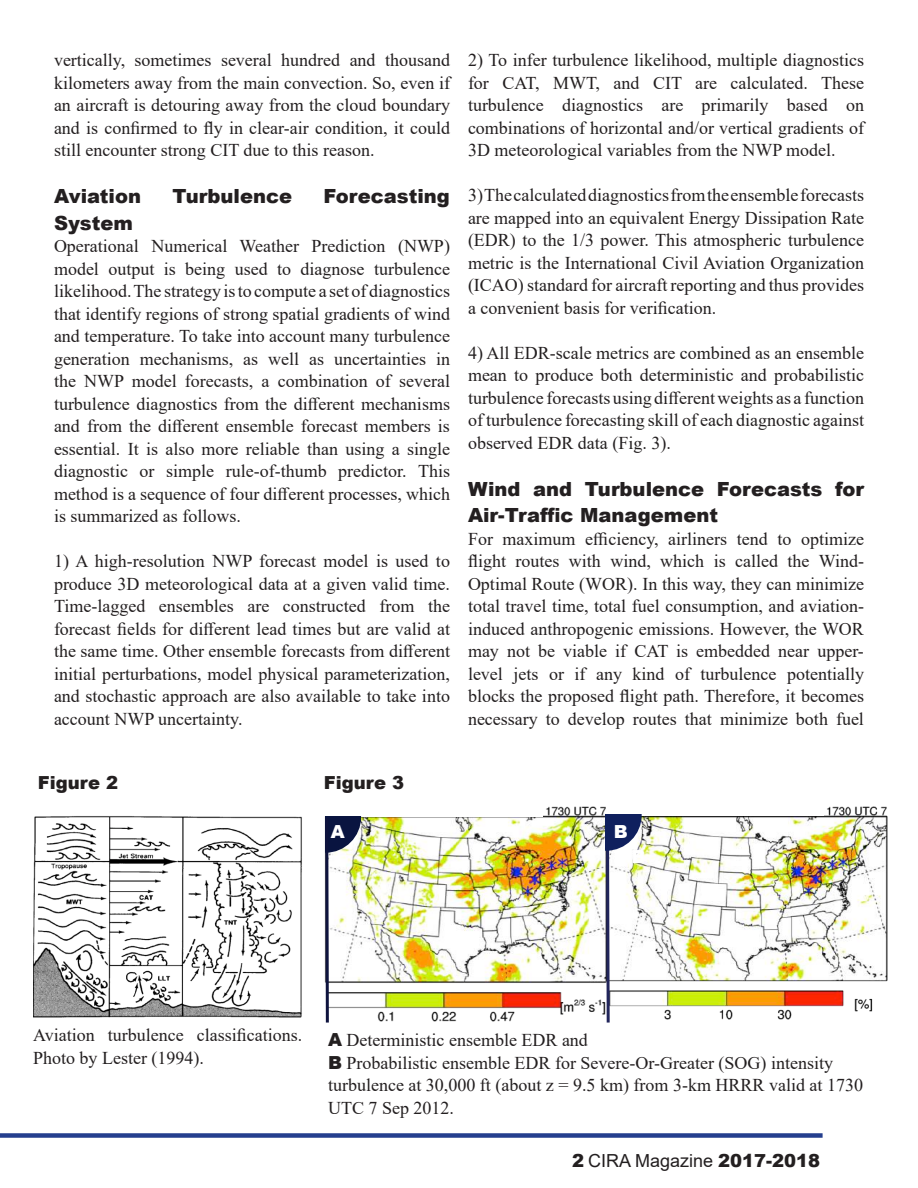
<style>
.page{position:relative;width:918px;height:1188px;background:#fff}
.page>*{position:absolute;margin:0;border:0;box-sizing:border-box;transform-origin:0 0}
.t1{font:900 19.5px/26.2px "Arial";color:#231f20}
.t2{font:18px/22.5px "Times New Roman";color:#231f20;text-align:justify}
.t3{font:18px "Arial";color:#231f20}
.t4{font:900 18px "Arial";color:#231f20}
.t5{font:900 18px "Arial";color:#fff}
.s1{font-family:"Arial";font-weight:900}
.s2{font-weight:900}
</style>
<div class="page">
<div style="left:0;top:1133px;width:823px;height:5px;background:#253f8e"></div>
<img style="left:33px;top:816px;width:269px;height:202px">
<img style="left:361px;top:806px;width:244px;height:216px">
<img style="left:605px;top:806px;width:282px;height:214px">
<div style="left:606px;top:800px;width:218px;height:16px;background:#fff"></div>
<div style="left:325px;top:804px;width:218px;height:13px;background:#fff"></div>
<svg style="left:604px;top:815px;width:38px;height:208px"></svg>
<svg style="left:324px;top:816px;width:37px;height:207px"></svg>
<p class="t2" style="left:54px;top:49px;width:398px">vertically, sometimes several hundred and thousand kilometers away from the main convection. So, even if an aircraft is detouring away from the cloud boundary and is confirmed to fly in clear-air condition, it could still encounter strong CIT due to this reason.</p>
<p class="t1" style="left:54px;top:183px;width:89px">Aviation</p>
<p class="t1" style="left:173px;top:183px;width:121px">Turbulence</p>
<p class="t1" style="left:324px;top:183px;width:128px">Forecasting</p>
<p class="t1" style="left:54px;top:209px;width:81px">System</p>
<p class="t2" style="left:54px;top:234px;width:398px">Operational Numerical Weather Prediction (NWP) model output is being used to diagnose turbulence likelihood. The strategy is to compute a set of diagnostics that identify regions of strong spatial gradients of wind and temperature. To take into account many turbulence generation mechanisms, as well as uncertainties in the NWP model forecasts, a combination of several turbulence diagnostics from the different mechanisms and from the different ensemble forecast members is essential. It is also more reliable than using a single diagnostic or simple rule-of-thumb predictor. This method is a sequence of four different processes, which is summarized as follows.</p>
<p class="t2" style="left:54px;top:549px;width:398px">1) A high-resolution NWP forecast model is used to produce 3D meteorological data at a given valid time.<br>Time-lagged ensembles are constructed from the forecast fields for different lead times but are valid at the same time. Other ensemble forecasts from different initial perturbations, model physical parameterization, and stochastic approach are also available to take into account NWP uncertainty.</p>
<p class="t2" style="left:468px;top:49px;width:398px">2) To infer turbulence likelihood, multiple diagnostics for CAT, MWT, and CIT are calculated. These turbulence diagnostics are primarily based on combinations of horizontal and/or vertical gradients of 3D meteorological variables from the NWP model.</p>
<p class="t2" style="left:468px;top:184px;width:398px">3) The calculated diagnostics from the ensemble forecasts are mapped into an equivalent Energy Dissipation Rate (EDR) to the 1/3 power. This atmospheric turbulence metric is the International Civil Aviation Organization (ICAO) standard for aircraft reporting and thus provides a convenient basis for verification.</p>
<p class="t2" style="left:468px;top:341px;width:398px">4) All EDR-scale metrics are combined as an ensemble mean to produce both deterministic and probabilistic turbulence forecasts using different weights as a function of turbulence forecasting skill of each diagnostic against observed EDR data (Fig. 3).</p>
<p class="t1" style="left:468px;top:475px;width:398px">Wind and Turbulence Forecasts for<br>Air-Traffic Management</p>
<p class="t2" style="left:468px;top:527px;width:398px">For maximum efficiency, airliners tend to optimize flight routes with wind, which is called the Wind-Optimal Route (WOR). In this way, they can minimize total travel time, total fuel consumption, and aviation&shy;induced anthropogenic emissions. However, the WOR may not be viable if CAT is embedded near upper&shy;level jets or if any kind of turbulence potentially blocks the proposed flight path. Therefore, it becomes necessary to develop routes that minimize both fuel</p>
<p class="t4" style="left:38px;top:769px;width:82px">Figure 2</p>
<p class="t4" style="left:324px;top:770px;width:82px">Figure 3</p>
<p class="t5" style="left:614px;top:818px;width:16px">B</p>
<p class="t5" style="left:632px;top:843px;width:16px">B</p>
<p class="t2" style="left:33px;top:1023px;width:271px">Aviation turbulence classifications.<br>Photo by Lester (1994).</p>
<p class="t2" style="left:328px;top:1028px;width:537px;text-align:left"><span class="s1">A</span> Deterministic ensemble EDR and<br><span class="s1">B</span> Probabilistic ensemble EDR for Severe-Or-Greater (SOG) intensity turbulence at 30,000 ft (about z = 9.5 km) from 3-km HRRR valid at 1730<br>UTC 7 Sep 2012.</p>
<p class="t3" style="left:572px;top:1148px;width:250px"><span class="s2">2</span> CIRA Magazine <span class="s2">2017-2018</span></p>
</div>
